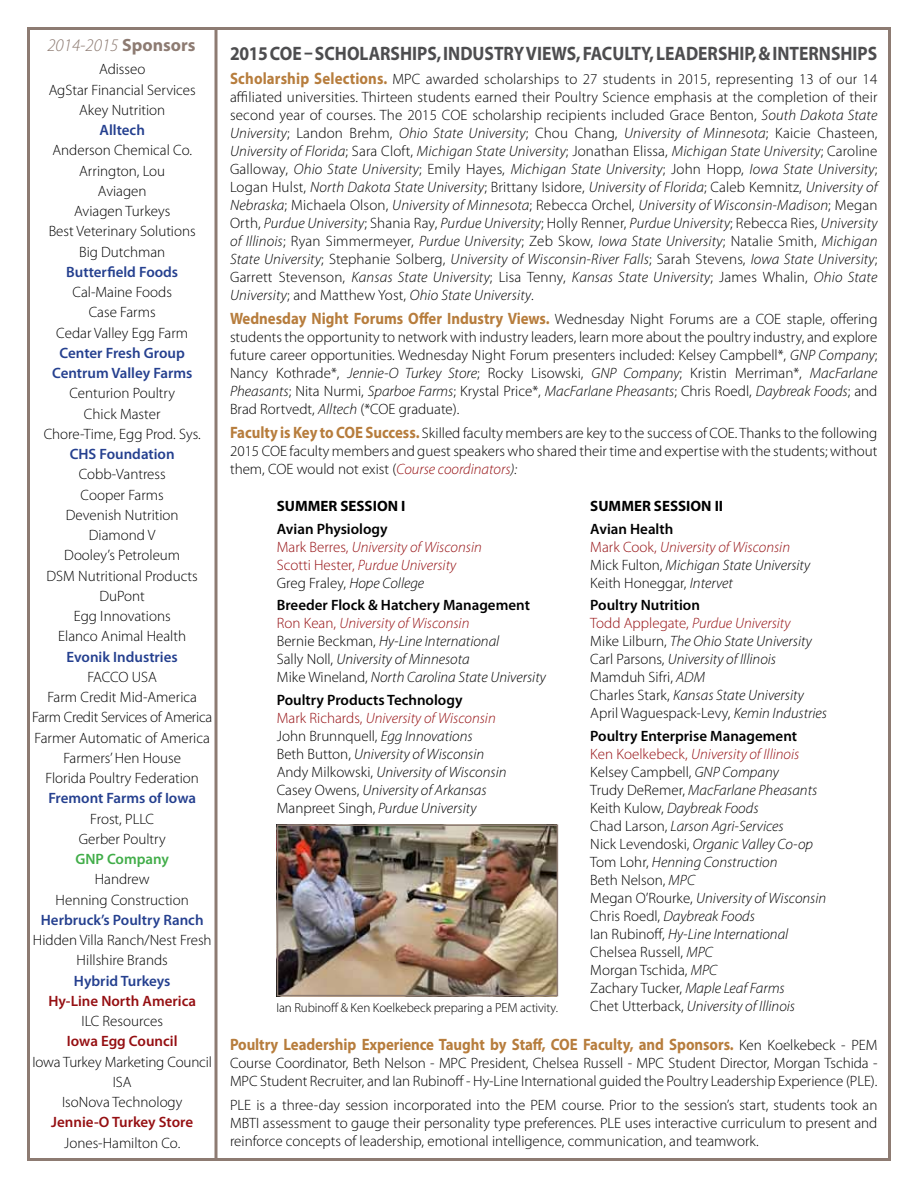
<style>
.page{position:relative;width:918px;height:1188px;background:#fff}
.page>*{position:absolute;margin:0;border:0;box-sizing:border-box;transform-origin:0 0}
.t1{font:700 19.5px "Myriad Pro";color:#4d4d4f;scale:.9 1}
.t2{font:italic 300 17.85px "Myriad Pro";color:#8d7b72}
.t3{font:700 16.5px "Myriad Pro";letter-spacing:-.005em;color:#b77d3d;scale:.9 1}
.t4{font:300 15px/20.2px "Myriad Pro";color:#000;text-align:center}
.t5{font:italic 300 15px/18px "Myriad Pro";color:#000}
.t6{font:600 15px/20.2px "Myriad Pro";color:#25408f;text-align:center}
.t7{font:italic 300 15px/18px "Myriad Pro";color:#950f12}
.t8{font:600 15px "Myriad Pro";color:#950f12}
.t9{font:700 15px "Myriad Pro";color:#000}
.t10{font:600 15px "Myriad Pro";color:#41ad49}
.t11{font:300 13.05px "Myriad Pro";letter-spacing:-.01em;color:#000}
.s1{font-weight:700;font-style:normal}
.s2{font-weight:700;font-size:16.5px;color:#b77d3d}
.s3{font-style:italic}
.s4{font-style:italic;color:#950f12}
.s5{font-weight:600;font-style:normal;color:#000}
.s6{font-style:normal}
.s7{font-style:normal;color:#000}
.s8{color:#000}
.s9{font-weight:600;font-style:normal}
.s10{font-style:normal;color:#950f12}
.s11{color:#950f12}
.s12{font-weight:300;font-size:15px;color:#000}
</style>
<div class="page">
<svg style="left:214px;top:27px;width:4px;height:1134px;background:#a89b94"></svg>
<img style="left:280px;top:827px;width:275px;height:166px">
<div style="left:277px;top:824px;width:281px;height:172px;border:2px solid #8d7b72"></div>
<p class="t2" style="left:47px;top:35px;width:150px">2014-2015 <span class="s1">Sponsors</span></p>
<p class="t4" style="left:49px;top:60px;width:149px">Adisseo<br>AgStar Financial Services<br>Akey Nutrition</p>
<p class="t6" style="left:100px;top:120px;width:47px">Alltech</p>
<p class="t4" style="left:49px;top:141px;width:149px">Anderson Chemical Co.<br>Arrington, Lou<br>Aviagen<br>Aviagen Turkeys<br>Best Veterinary Solutions<br>Big Dutchman</p>
<p class="t6" style="left:66px;top:261px;width:114px">Butterfield Foods</p>
<p class="t4" style="left:56px;top:282px;width:133px">Cal-Maine Foods<br>Case Farms<br>Cedar Valley Egg Farm</p>
<p class="t6" style="left:52px;top:342px;width:142px">Center Fresh Group<br>Centrum Valley Farms</p>
<p class="t4" style="left:44px;top:384px;width:159px">Centurion Poultry<br>Chick Master<br>Chore-Time, Egg Prod. Sys.</p>
<p class="t6" style="left:70px;top:444px;width:106px">CHS Foundation</p>
<p class="t4" style="left:47px;top:465px;width:153px">Cobb-Vantress<br>Cooper Farms<br>Devenish Nutrition<br>Diamond V<br>Dooley’s Petroleum<br>DSM Nutritional Products<br>DuPont<br>Egg Innovations<br>Elanco Animal Health</p>
<p class="t6" style="left:67px;top:646px;width:113px">Evonik Industries</p>
<p class="t4" style="left:32px;top:667px;width:182px">FACCO USA<br>Farm Credit Mid-America<br>Farm Credit Services of America<br>Farmer Automatic of America<br>Farmers’ Hen House<br>Florida Poultry Federation</p>
<p class="t6" style="left:48px;top:788px;width:149px">Fremont Farms of Iowa</p>
<p class="t4" style="left:79px;top:809px;width:88px">Frost, PLLC<br>Gerber Poultry</p>
<p class="t10" style="left:75px;top:850px;width:95px">GNP Company</p>
<p class="t4" style="left:56px;top:870px;width:135px">Handrew<br>Henning Construction</p>
<p class="t6" style="left:41px;top:909px;width:164px">Herbruck’s Poultry Ranch</p>
<p class="t4" style="left:33px;top:930px;width:180px">Hidden Villa Ranch/Nest Fresh<br>Hillshire Brands</p>
<p class="t6" style="left:74px;top:970px;width:98px">Hybrid Turkeys</p>
<p class="t8" style="left:48px;top:991px;width:149px">Hy-Line North America</p>
<p class="t4" style="left:82px;top:1011px;width:83px">ILC Resources</p>
<p class="t8" style="left:67px;top:1032px;width:112px">Iowa Egg Council</p>
<p class="t4" style="left:33px;top:1052px;width:181px">Iowa Turkey Marketing Council<br>ISA<br>IsoNova Technology</p>
<p class="t8" style="left:51px;top:1113px;width:143px">Jennie-O Turkey Store</p>
<p class="t4" style="left:64px;top:1133px;width:118px">Jones-Hamilton Co.</p>
<h1 class="t1" style="left:230px;top:41px;width:709px">2015 COE – Scholarships, industry views, faculty, leadership, &amp; internships</h1>
<p class="t4" style="left:230px;top:70px;width:649px;line-height:18px;text-align:justify"><span class="s2">Scholarship Selections.</span> MPC awarded scholarships to 27 students in 2015, representing 13 of our 14 affiliated universities. Thirteen students earned their Poultry Science emphasis at the completion of their second year of courses. The 2015 COE scholarship recipients included Grace Benton, <span class="s3">South Dakota State University</span>; Landon Brehm, <span class="s3">Ohio State University</span>; Chou Chang, <span class="s3">University of Minnesota</span>; Kaicie Chasteen, <span class="s3">University of Florida</span>; Sara Cloft, <span class="s3">Michigan State University</span>; Jonathan Elissa, <span class="s3">Michigan State University</span>; Caroline Galloway, <span class="s3">Ohio State University</span>; Emily Hayes, <span class="s3">Michigan State University</span>; John Hopp, <span class="s3">Iowa State University</span>; Logan Hulst, <span class="s3">North Dakota State University</span>; Brittany Isidore, <span class="s3">University of Florida</span>; Caleb Kemnitz, <span class="s3">University of Nebraska</span>; Michaela Olson, <span class="s3">University of Minnesota</span>; Rebecca Orchel, <span class="s3">University of Wisconsin-Madison</span>; Megan Orth, <span class="s3">Purdue University</span>; Shania Ray, <span class="s3">Purdue University</span>; Holly Renner, <span class="s3">Purdue University</span>; Rebecca Ries, <span class="s3">University of Illinois</span>; Ryan Simmermeyer, <span class="s3">Purdue University</span>; Zeb Skow, <span class="s3">Iowa State University</span>; Natalie Smith, <span class="s3">Michigan State University</span>; Stephanie Solberg, <span class="s3">University of Wisconsin-River Falls</span>; Sarah Stevens, <span class="s3">Iowa State University</span>; Garrett Stevenson, <span class="s3">Kansas State University</span>; Lisa Tenny, <span class="s3">Kansas State University</span>; James Whalin, <span class="s3">Ohio State University</span>; and Matthew Yost, <span class="s3">Ohio State University</span>.</p>
<p class="t4" style="left:230px;top:310px;width:649px;line-height:18px;text-align:justify"><span class="s2">Wednesday Night Forums Offer Industry Views.</span> Wednesday Night Forums are a COE staple, offering students the opportunity to network with industry leaders, learn more about the poultry industry, and explore future career opportunities. Wednesday Night Forum presenters included: Kelsey Campbell*, <span class="s3">GNP Company</span>; Nancy Kothrade*, <span class="s3">Jennie-O Turkey Store</span>; Rocky Lisowski, <span class="s3">GNP Company</span>; Kristin Merriman*, <span class="s3">MacFarlane Pheasants</span>; Nita Nurmi, <span class="s3">Sparboe Farms</span>; Krystal Price*, <span class="s3">MacFarlane Pheasants</span>; Chris Roedl, <span class="s3">Daybreak Foods</span>; and Brad Rortvedt, <span class="s3">Alltech</span> (*COE graduate).</p>
<p class="t4" style="left:230px;top:424px;width:649px;line-height:18px;text-align:justify"><span class="s2">Faculty is Key to COE Success.</span> Skilled faculty members are key to the success of COE. Thanks to the following 2015 COE faculty members and guest speakers who shared their time and expertise with the students; without them, COE would not exist (<span class="s4">Course coordinators</span><span class="s3">):</span></p>
<p class="t9" style="left:277px;top:497px;width:128px">SUMMER SESSION I</p>
<p class="t7" style="left:277px;top:520px;width:207px"><span class="s5">Avian Physiology<br></span><span class="s6">Mark Berres,</span> University of Wisconsin<br><span class="s6">Scotti Hester,</span> Purdue University<br><span class="s7">Greg Fraley,</span> <span class="s8">Hope College</span></p>
<p class="t5" style="left:277px;top:597px;width:271px"><span class="s9">Breeder Flock &amp; Hatchery Management </span><span class="s10">Ron Kean,</span> <span class="s11">University of Wisconsin<br></span><span class="s6">Bernie Beckman,</span> Hy-Line International<br><span class="s6">Sally Noll,</span> University of Minnesota<br><span class="s6">Mike Wineland,</span> North Carolina State University</p>
<p class="t5" style="left:277px;top:691px;width:231px"><span class="s9">Poultry Products Technology<br></span><span class="s10">Mark Richards,</span> <span class="s11">University of Wisconsin </span><span class="s6">John Brunnquell,</span> Egg Innovations<br><span class="s6">Beth Button,</span> University of Wisconsin <span class="s6">Andy Milkowski,</span> University of Wisconsin <span class="s6">Casey Owens,</span> University of Arkansas <span class="s6">Manpreet Singh,</span> Purdue University</p>
<p class="t9" style="left:590px;top:497px;width:129px">SUMMER SESSION II</p>
<p class="t5" style="left:590px;top:520px;width:221px"><span class="s9">Avian Health<br></span><span class="s10">Mark Cook,</span> <span class="s11">University of Wisconsin<br></span><span class="s6">Mick Fulton,</span> Michigan State University<br><span class="s6">Keith Honeggar,</span> Intervet</p>
<p class="t5" style="left:590px;top:597px;width:238px"><span class="s9">Poultry Nutrition<br></span><span class="s10">Todd Applegate,</span> <span class="s11">Purdue University<br></span><span class="s6">Mike Lilburn,</span> The Ohio State University <span class="s6">Carl Parsons,</span> University of Illinois <span class="s6">Mamduh Sifri,</span> ADM<br><span class="s6">Charles Stark,</span> Kansas State University <span class="s6">April Waguespack-Levy,</span> Kemin Industries</p>
<p class="t5" style="left:590px;top:727px;width:237px"><span class="s9">Poultry Enterprise Management<br></span><span class="s10">Ken Koelkebeck,</span> <span class="s11">University of Illinois<br></span><span class="s6">Kelsey Campbell,</span> GNP Company<br><span class="s6">Trudy DeRemer,</span> MacFarlane Pheasants<br><span class="s6">Keith Kulow,</span> Daybreak Foods<br><span class="s6">Chad Larson,</span> Larson Agri-Services<br><span class="s6">Nick Levendoski,</span> Organic Valley Co-op<br><span class="s6">Tom Lohr,</span> Henning Construction<br><span class="s6">Beth Nelson,</span> MPC<br><span class="s6">Megan O’Rourke,</span> University of Wisconsin<br><span class="s6">Chris Roedl,</span> Daybreak Foods<br><span class="s6">Ian Rubinoff,</span> Hy-Line International<br><span class="s6">Chelsea Russell,</span> MPC<br><span class="s6">Morgan Tschida,</span> MPC<br><span class="s6">Zachary Tucker,</span> Maple Leaf Farms</p>
<p class="t11" style="left:277px;top:1000px;width:283px">Ian Rubinoff &amp; Ken Koelkebeck preparing a PEM activity.</p>
<p class="t5" style="left:590px;top:997px;width:206px"><span class="s6">Chet Utterback,</span> University of Illinois</p>
<p class="t3" style="left:230px;top:1034px;width:721px">Poultry Leadership Experience Taught by Staff, COE Faculty, and Sponsors. <span class="s12">Ken Koelkebeck - PEM</span></p>
<p class="t4" style="left:230px;top:1054px;width:649px;line-height:18px;text-align:left">Course Coordinator, Beth Nelson - MPC President, Chelsea Russell - MPC Student Director, Morgan Tschida -<br>MPC Student Recruiter, and Ian Rubinoff - Hy-Line International guided the Poultry Leadership Experience (PLE).</p>
<p class="t4" style="left:230px;top:1096px;width:649px;line-height:18px;text-align:justify">PLE is a three-day session incorporated into the PEM course. Prior to the session’s start, students took an MBTI assessment to gauge their personality type preferences. PLE uses interactive curriculum to present and reinforce concepts of leadership, emotional intelligence, communication, and teamwork.</p>
</div>
